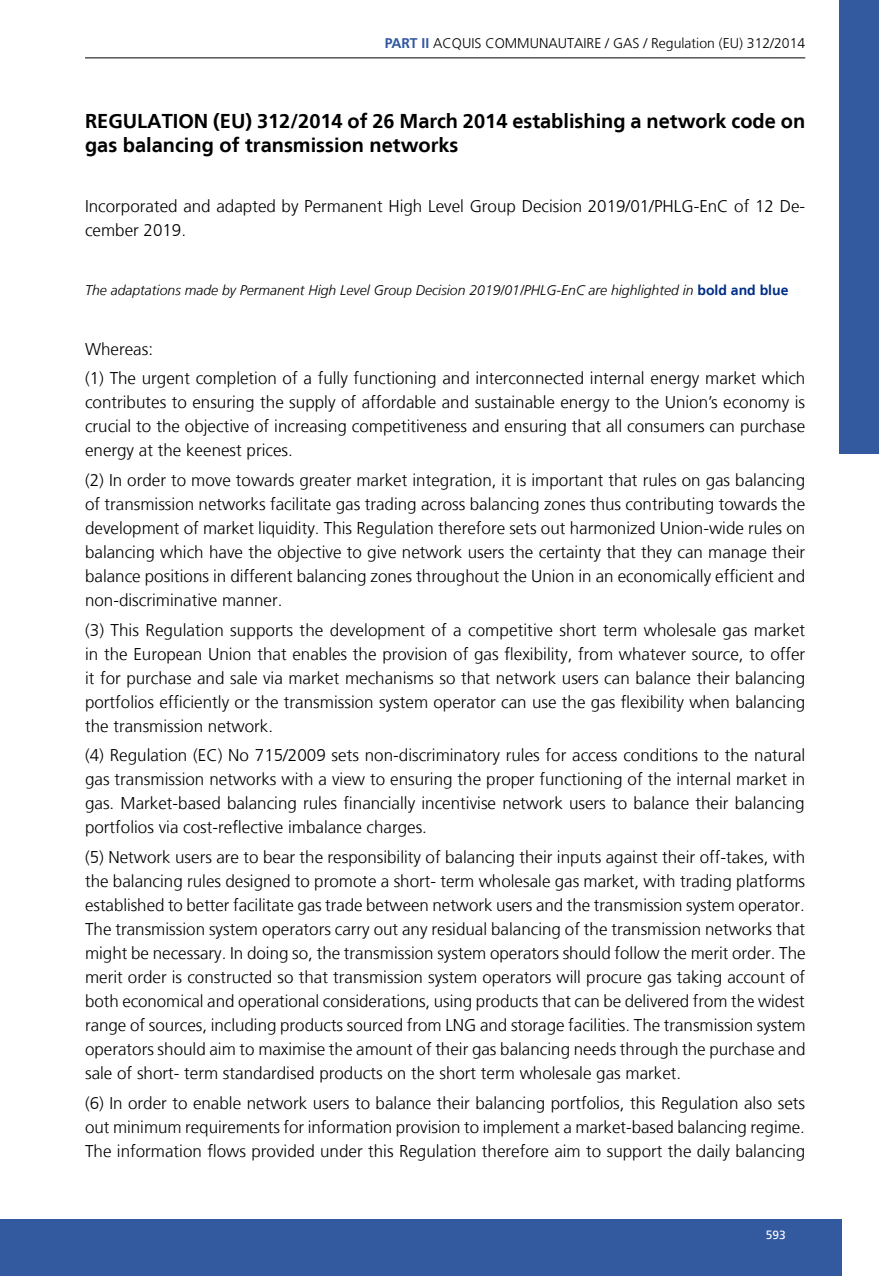
<style>
.page{position:relative;width:879px;height:1276px;background:#fff}
.page>*{position:absolute;margin:0;border:0;box-sizing:border-box;transform-origin:0 0}
.t1{font:700 20px/24px "Frutiger LT";color:#000}
.t2{font:300 17px/24px "Frutiger LT";color:#000;text-align:justify}
.t3{font:italic 300 14px "Frutiger LT";color:#000}
.t4{font:300 14px "Frutiger LT";color:#000}
.t5{font:12px "Frutiger LT";color:#fff}
.s1{font-weight:700;color:#33599f}
.s2{font-weight:700;font-style:normal;color:#002f87}
</style>
<div class="page">
<hr style="left:85px;top:58px;width:720px;height:1px;background:#000">
<div style="left:0;top:1219px;width:841px;height:57px;background:#33599f"></div>
<div style="left:839px;top:0;width:40px;height:454px;background:#33599f"></div>
<p class="t4" style="left:385px;top:35px;width:422px"><span class="s1">PART II</span> ACQUIS COMMUNAUTAIRE / GAS / Regulation (EU) 312/2014</p>
<p class="t1" style="left:85px;top:110px;width:721px">REGULATION (EU) 312/2014 of 26 March 2014 establishing a network code on gas balancing of transmission networks</p>
<p class="t2" style="left:85px;top:194px;width:721px">Incorporated and adapted by Permanent High Level Group Decision 2019/01/PHLG-EnC of 12 De&shy;cember 2019.</p>
<p class="t3" style="left:85px;top:282px;width:705px">The adaptations made by Permanent High Level Group Decision 2019/01/PHLG-EnC are highlighted in <span class="s2">bold and blue</span></p>
<p class="t2" style="left:85px;top:334px;width:722px;line-height:29.6px">Whereas:<br>(1) The urgent completion of a fully functioning and interconnected internal energy market which</p>
<p class="t2" style="left:85px;top:390px;width:721px">contributes to ensuring the supply of affordable and sustainable energy to the Union’s economy is crucial to the objective of increasing competitiveness and ensuring that all consumers can purchase energy at the keenest prices.</p>
<p class="t2" style="left:85px;top:468px;width:722px">(2) In order to move towards greater market integration, it is important that rules on gas balancing of transmission networks facilitate gas trading across balancing zones thus contributing towards the development of market liquidity. This Regulation therefore sets out harmonized Union-wide rules on balancing which have the objective to give network users the certainty that they can manage their balance positions in different balancing zones throughout the Union in an economically efficient and non-discriminative manner.</p>
<p class="t2" style="left:85px;top:618px;width:722px">(3) This Regulation supports the development of a competitive short term wholesale gas market in the European Union that enables the provision of gas flexibility, from whatever source, to offer it for purchase and sale via market mechanisms so that network users can balance their balancing portfolios efficiently or the transmission system operator can use the gas flexibility when balancing the transmission network.</p>
<p class="t2" style="left:85px;top:743px;width:722px">(4) Regulation (EC) No 715/2009 sets non-discriminatory rules for access conditions to the natural gas transmission networks with a view to ensuring the proper functioning of the internal market in gas. Market-based balancing rules financially incentivise network users to balance their balancing portfolios via cost-reflective imbalance charges.</p>
<p class="t2" style="left:85px;top:845px;width:722px">(5) Network users are to bear the responsibility of balancing their inputs against their off-takes, with the balancing rules designed to promote a short- term wholesale gas market, with trading platforms established to better facilitate gas trade between network users and the transmission system operator.<br>The transmission system operators carry out any residual balancing of the transmission networks that might be necessary. In doing so, the transmission system operators should follow the merit order. The merit order is constructed so that transmission system operators will procure gas taking account of both economical and operational considerations, using products that can be delivered from the widest range of sources, including products sourced from LNG and storage facilities. The transmission system operators should aim to maximise the amount of their gas balancing needs through the purchase and sale of short- term standardised products on the short term wholesale gas market.</p>
<p class="t2" style="left:85px;top:1091px;width:722px">(6) In order to enable network users to balance their balancing portfolios, this Regulation also sets out minimum requirements for information provision to implement a market-based balancing regime.<br>The information flows provided under this Regulation therefore aim to support the daily balancing</p>
<p class="t5" style="left:766px;top:1227px;width:22px">593</p>
</div>
